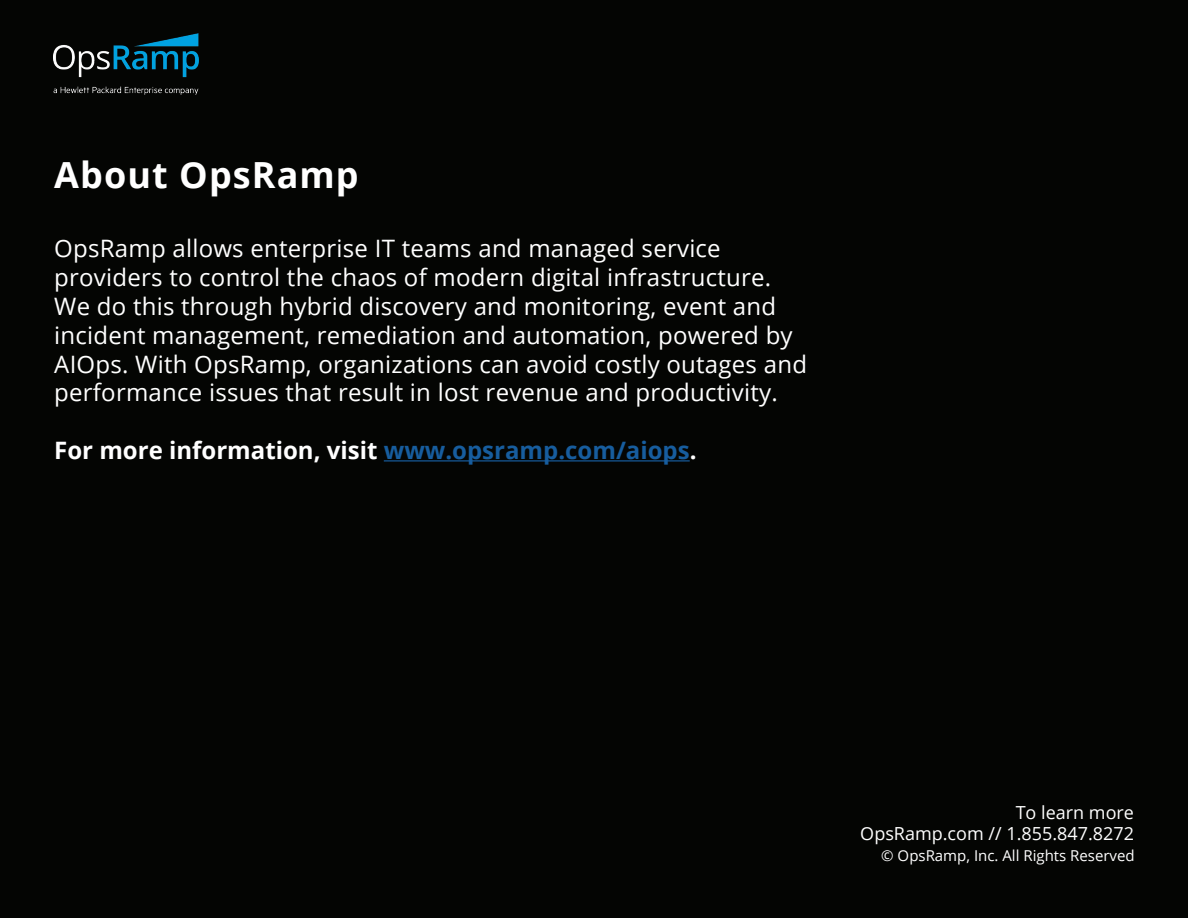
<style>
.page{position:relative;width:1188px;height:918px;background:#040503}
.page>*{position:absolute;margin:0;border:0;box-sizing:border-box;transform-origin:0 0}
.t1{font:700 36px "Open Sans";letter-spacing:.03em;color:#fff}
.t2{font:24px/28.8px "Open Sans";letter-spacing:.01em;color:#fff}
.t3{font:700 24px "Open Sans";color:#fff}
.t4{font:18px "Open Sans";color:#fff}
.t5{font:15px "Open Sans";color:#fff}
.s1{color:#175d9e}
</style>
<div class="page">
<hr style="left:384px;top:460px;width:306px;height:1px;background:#175d9e">
<img style="left:54px;top:34px;width:145px;height:61px">
<p class="t1" style="left:54px;top:149px;width:306px">About OpsRamp</p>
<p class="t2" style="left:54px;top:234px;width:754px">OpsRamp allows enterprise IT teams and managed service providers to control the chaos of modern digital infrastructure.<br>We do this through hybrid discovery and monitoring, event and incident management, remediation and automation, powered by AIOps. With OpsRamp, organizations can avoid costly outages and performance issues that result in lost revenue and productivity.</p>
<p class="t3" style="left:54px;top:433px;width:644px">For more information, visit <span class="s1">www.opsramp.com/aiops</span>.</p>
<p class="t4" style="left:1016px;top:800px;width:120px">To learn more</p>
<p class="t4" style="left:860px;top:821px;width:275px">OpsRamp.com // 1.855.847.8272</p>
<p class="t5" style="left:881px;top:845px;width:255px">© OpsRamp, Inc. All Rights Reserved</p>
</div>
